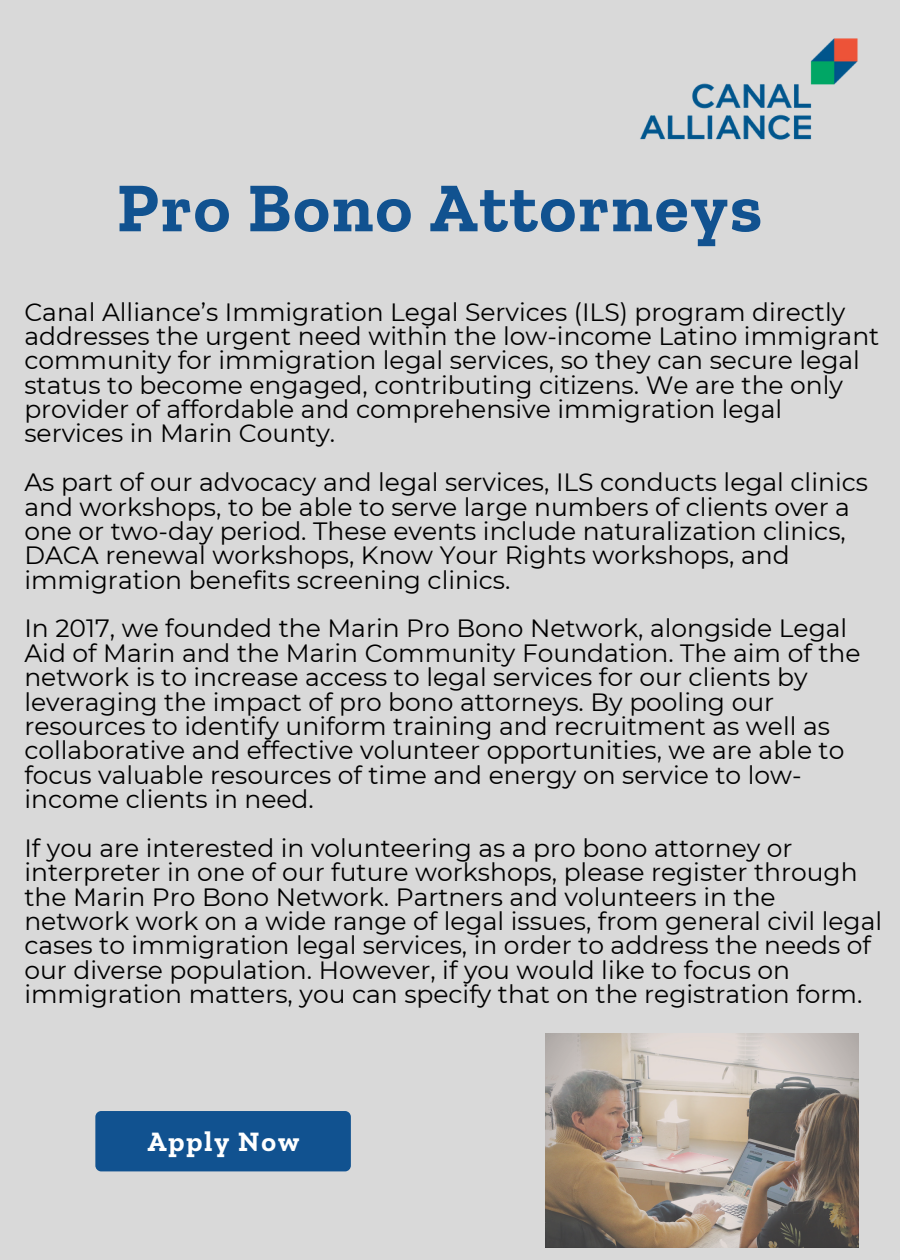
<style>
.page{position:relative;width:900px;height:1260px;background:#d9d9d9}
.page>*{position:absolute;margin:0;border:0;box-sizing:border-box;transform-origin:0 0}
.t1{font:700 70px "Zilla Slab";letter-spacing:.03em;color:#115290}
.t2{font:700 28px "Zilla Slab";letter-spacing:.07em;color:#fff}
.t3{font:25px/24.5px "Montserrat";color:#000}
</style>
<div class="page">
<svg style="left:545px;top:1034px;width:314px;height:213px;background:#a19489"></svg>
<img style="left:640px;top:38px;width:218px;height:102px">
<div style="left:95px;top:1111px;width:256px;height:61px;background:#115290"></div>
<h1 class="t1" style="left:117px;top:165px;width:647px">Pro Bono Attorneys</h1>
<p class="t3" style="left:24px;top:299px;width:857px">Canal Alliance’s Immigration Legal Services (ILS) program directly addresses the urgent need within the low-income Latino immigrant community for immigration legal services, so they can secure legal status to become engaged, contributing citizens. We are the only provider of affordable and comprehensive immigration legal services in Marin County.</p>
<p class="t3" style="left:24px;top:470px;width:845px">As part of our advocacy and legal services, ILS conducts legal clinics and workshops, to be able to serve large numbers of clients over a one or two-day period. These events include naturalization clinics, DACA renewal workshops, Know Your Rights workshops, and immigration benefits screening clinics.</p>
<p class="t3" style="left:24px;top:616px;width:838px">In 2017, we founded the Marin Pro Bono Network, alongside Legal Aid of Marin and the Marin Community Foundation. The aim of the network is to increase access to legal services for our clients by leveraging the impact of pro bono attorneys. By pooling our resources to identify uniform training and recruitment as well as collaborative and effective volunteer opportunities, we are able to focus valuable resources of time and energy on service to low&shy;income clients in need.</p>
<p class="t3" style="left:24px;top:836px;width:859px">If you are interested in volunteering as a pro bono attorney or interpreter in one of our future workshops, please register through the Marin Pro Bono Network. Partners and volunteers in the network work on a wide range of legal issues, from general civil legal cases to immigration legal services, in order to address the needs of our diverse population. However, if you would like to focus on immigration matters, you can specify that on the registration form.</p>
<p class="t2" style="left:147px;top:1124px;width:153px">Apply Now</p>
</div>
